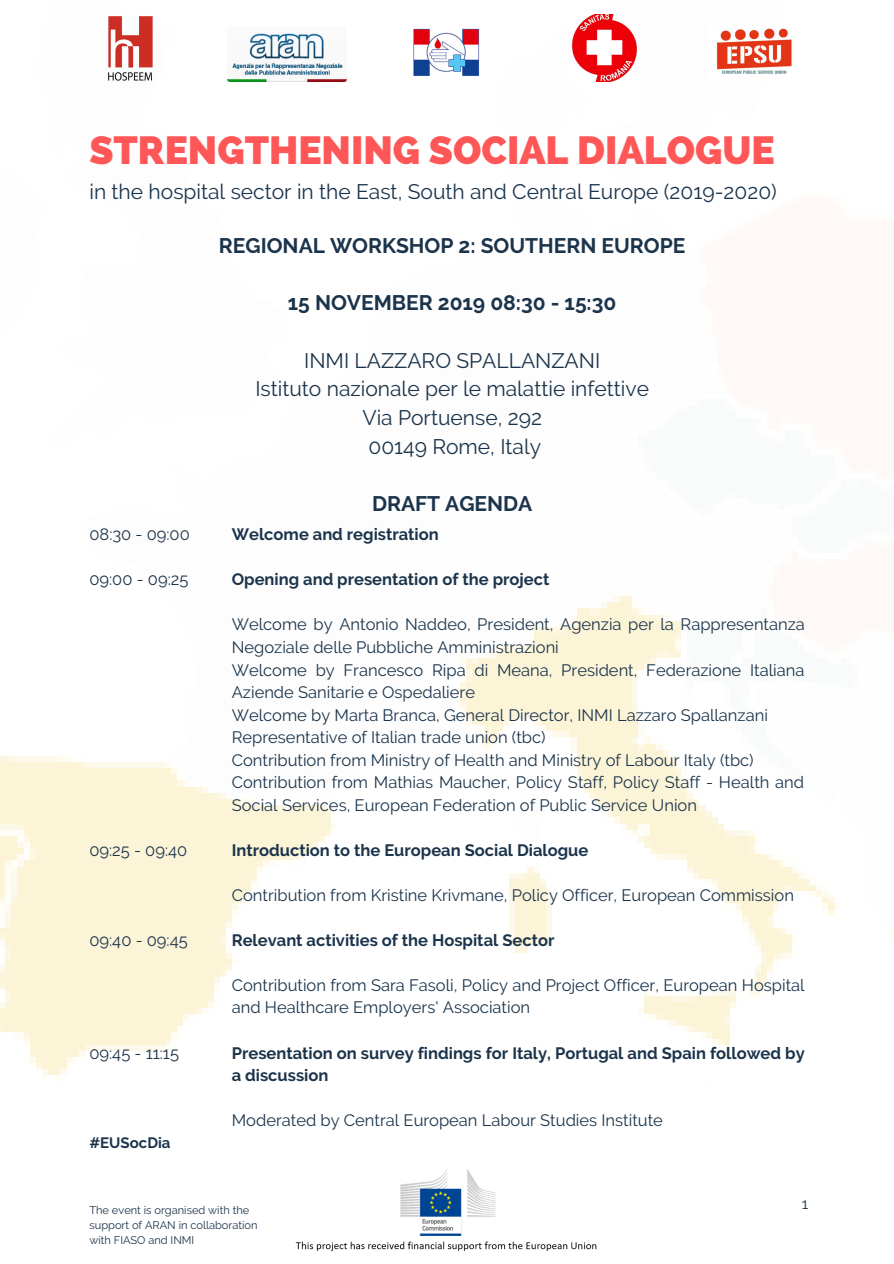
<style>
.page{position:relative;width:894px;height:1264px;background:#fff}
.page>*{position:absolute;margin:0;border:0;box-sizing:border-box;transform-origin:0 0}
.t1{font:800 39px "Raleway";color:#ff5757}
.t2{font:21px/28.7px "Raleway";color:#1b344b;text-align:center}
.t3{font:700 21px "Raleway";color:#1b344b}
.t4{font:16.5px/22.5px "Raleway";color:#1b344b}
.t5{font:700 16.5px/22.5px "Raleway";color:#1b344b}
.t6{font:700 15px "Raleway";color:#1b344b}
.t7{font:15px "Raleway";color:#1b344b}
.t8{font:11.1px/15px "Raleway";color:#1b344b}
</style>
<div class="page">
<img style="left:0;top:42px;width:835px;height:1033px">
<img style="left:107px;top:16px;width:47px;height:66px">
<img style="left:709px;top:28px;width:92px;height:54px">
<img style="left:227px;top:33px;width:119px;height:49px">
<img style="left:407px;top:28px;width:80px;height:54px">
<img style="left:572px;top:14px;width:64px;height:68px">
<img style="left:295px;top:1169px;width:302px;height:83px">
<h1 class="t1" style="left:89px;top:127px;width:686px">STRENGTHENING SOCIAL DIALOGUE</h1>
<p class="t2" style="left:89px;top:177px;width:688px">in the hospital sector in the East, South and Central Europe (2019-2020)</p>
<p class="t3" style="left:219px;top:233px;width:468px">REGIONAL WORKSHOP 2: SOUTHERN EUROPE</p>
<p class="t4" style="left:89px;top:523px;width:102px">08:30 - 09:00</p>
<p class="t4" style="left:89px;top:568px;width:100px">09:00 - 09:25</p>
<p class="t4" style="left:89px;top:838px;width:99px">09:25 - 09:40</p>
<p class="t4" style="left:89px;top:928px;width:100px">09:40 - 09:45</p>
<p class="t4" style="left:89px;top:1041px;width:91px">09:45 - 11:15</p>
<p class="t6" style="left:89px;top:1133px;width:83px">#EUSocDia</p>
<p class="t3" style="left:288px;top:291px;width:330px">15 NOVEMBER 2019 08:30 - 15:30</p>
<p class="t2" style="left:255px;top:346px;width:395px">INMI LAZZARO SPALLANZANI<br>Istituto nazionale per le malattie infettive<br>Via Portuense, 292<br>00149 Rome, Italy</p>
<p class="t3" style="left:372px;top:491px;width:162px">DRAFT AGENDA</p>
<p class="t5" style="left:232px;top:523px;width:208px">Welcome and registration</p>
<p class="t5" style="left:232px;top:568px;width:319px">Opening and presentation of the project</p>
<p class="t4" style="left:232px;top:613px;width:574px">Welcome by Antonio Naddeo, President, Agenzia per la Rappresentanza Negoziale delle Pubbliche Amministrazioni<br>Welcome by Francesco Ripa di Meana, President, Federazione Italiana Aziende Sanitarie e Ospedaliere<br>Welcome by Marta Branca, General Director, INMI Lazzaro Spallanzani Representative of Italian trade union (tbc)<br>Contribution from Ministry of Health and Ministry of Labour Italy (tbc)<br>Contribution from Mathias Maucher, Policy Staff, Policy Staff - Health and Social Services, European Federation of Public Service Union</p>
<p class="t5" style="left:232px;top:838px;width:358px">Introduction to the European Social Dialogue</p>
<p class="t4" style="left:232px;top:883px;width:563px">Contribution from Kristine Krivmane, Policy Officer, European Commission</p>
<p class="t5" style="left:232px;top:928px;width:324px">Relevant activities of the Hospital Sector</p>
<p class="t4" style="left:232px;top:973px;width:574px">Contribution from Sara Fasoli, Policy and Project Officer, European Hospital and Healthcare Employers' Association</p>
<p class="t5" style="left:232px;top:1041px;width:574px">Presentation on survey findings for Italy, Portugal and Spain followed by a discussion</p>
<p class="t4" style="left:232px;top:1108px;width:432px">Moderated by Central European Labour Studies Institute</p>
<p class="t8" style="left:89px;top:1202px;width:170px">The event is organised with the support of ARAN in collaboration with FIASO and INMI</p>
<p class="t7" style="left:801px;top:1194px;width:8px">1</p>
</div>
